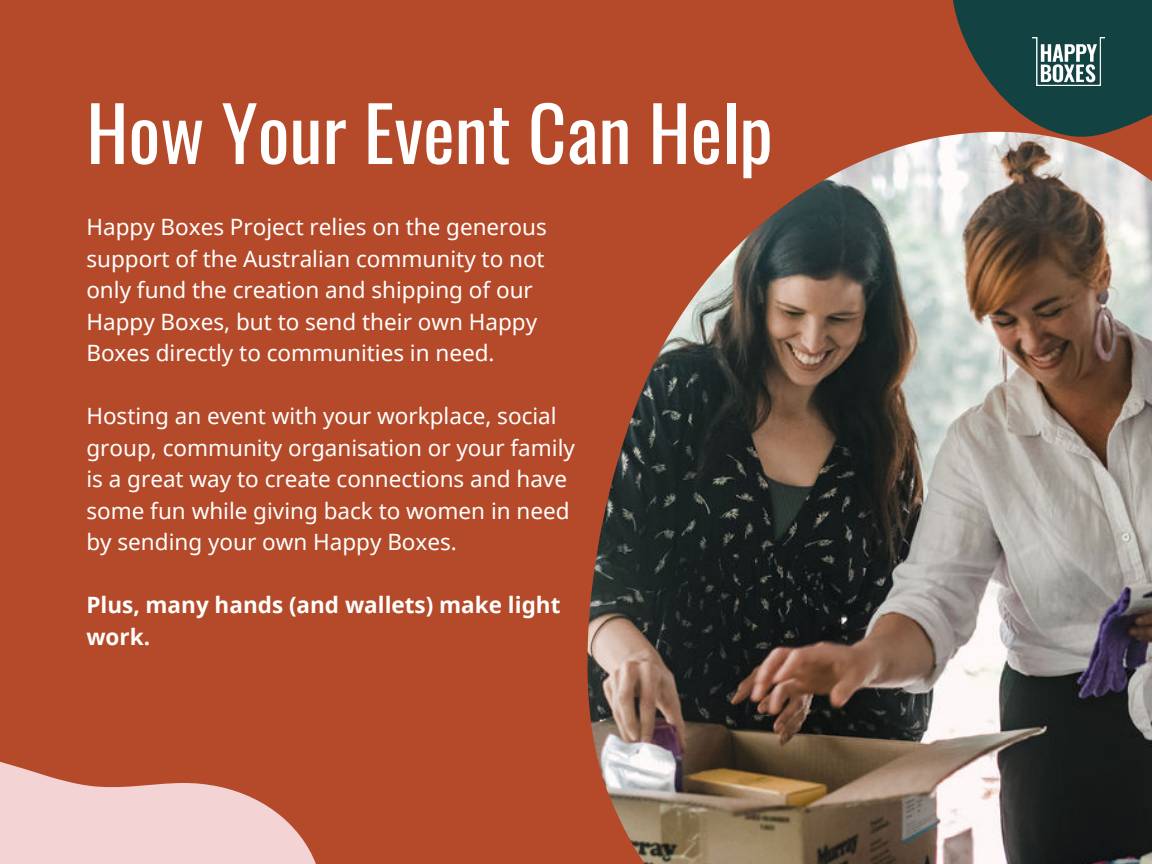
<style>
.page{position:relative;width:1152px;height:864px;background:#b44a29}
.page>*{position:absolute;margin:0;border:0;box-sizing:border-box;transform-origin:0 0}
.t1{font:75px "Oswald";color:#fff}
.t2{font:22.5px/31.5px "Noto Sans";color:#fff}
.t3{font:700 22.5px/31.5px "Noto Sans";color:#fff}
</style>
<div class="page">
<img style="left:587px;top:135px;width:565px;height:729px">
<svg style="left:952px;top:0;width:200px;height:153px"></svg>
<img style="left:1033px;top:38px;width:72px;height:48px">
<svg style="left:0;top:761px;width:316px;height:103px;fill:#f3d3d3"></svg>
<p class="t1" style="left:86px;top:75px;width:688px">How Your Event Can Help</p>
<p class="t2" style="left:86px;top:211px;width:462px">Happy Boxes Project relies on the generous support of the Australian community to not only fund the creation and shipping of our Happy Boxes, but to send their own Happy Boxes directly to communities in need.</p>
<p class="t2" style="left:86px;top:400px;width:490px">Hosting an event with your workplace, social group, community organisation or your family is a great way to create connections and have some fun while giving back to women in need by sending your own Happy Boxes.</p>
<p class="t3" style="left:86px;top:589px;width:476px">Plus, many hands (and wallets) make light work.</p>
</div>
